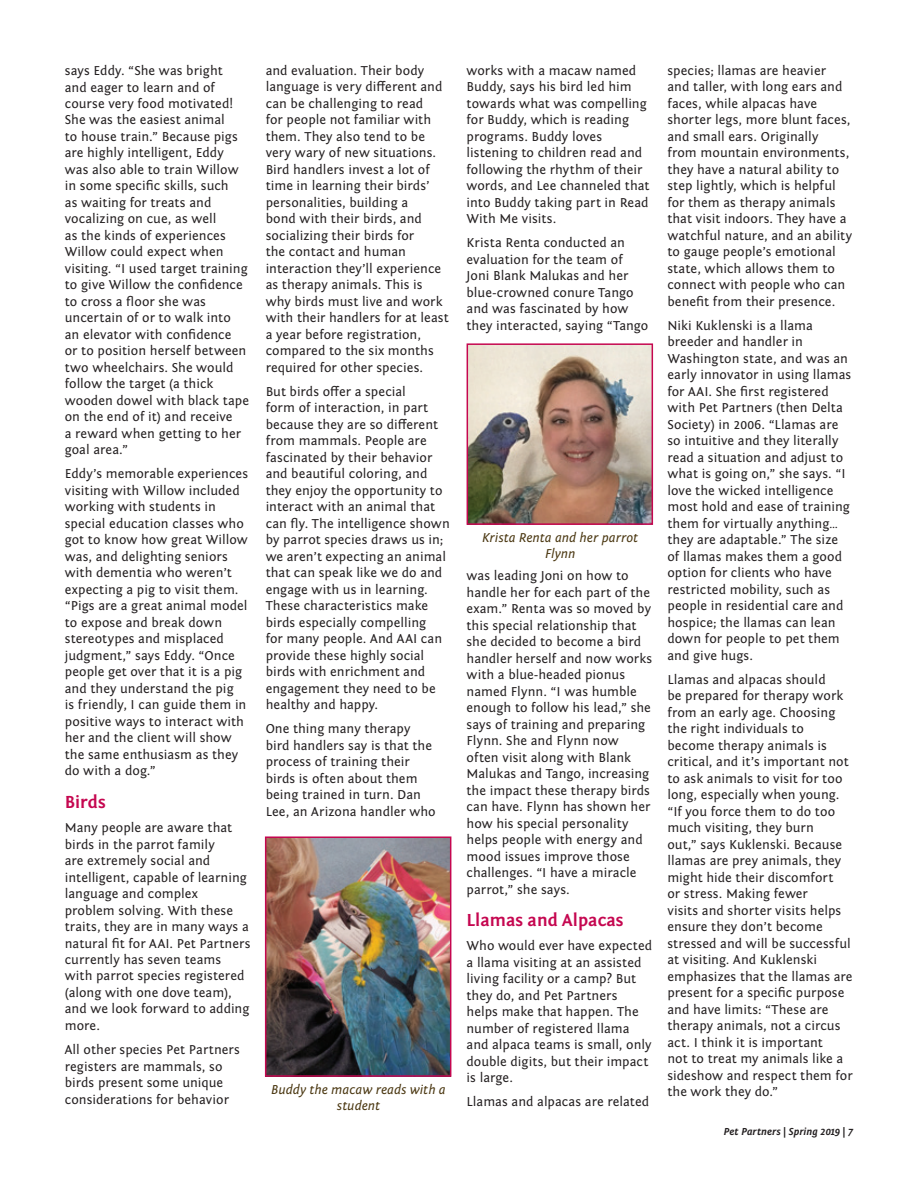
<style>
.page{position:relative;width:918px;height:1188px;background:#fff}
.page>*{position:absolute;margin:0;border:0;box-sizing:border-box;transform-origin:0 0}
.t1{font:700 18px "Fontin Sans";color:#c50750}
.t2{font:13.5px/16.5px "Fontin Sans";color:#231f20}
.t3{font:italic 13.5px/16.5px "Fontin Sans";color:#4b3812;text-align:center}
.t4{font:italic 700 10.5px "Fontin Sans";letter-spacing:.01em;color:#231f20}
</style>
<div class="page">
<img style="left:268px;top:839px;width:180px;height:235px">
<div style="left:265px;top:836px;width:186px;height:241px;border:2px solid #c50750"></div>
<img style="left:470px;top:346px;width:180px;height:176px">
<div style="left:467px;top:343px;width:186px;height:182px;border:2px solid #c50750"></div>
<p class="t2" style="left:65px;top:63px;width:186px">says Eddy. “She was bright<br>and eager to learn and of course very food motivated!<br>She was the easiest animal<br>to house train.” Because pigs are highly intelligent, Eddy was also able to train Willow in some specific skills, such<br>as waiting for treats and vocalizing on cue, as well<br>as the kinds of experiences<br>Willow could expect when visiting. “I used target training to give Willow the confidence to cross a floor she was uncertain of or to walk into<br>an elevator with confidence<br>or to position herself between two wheelchairs. She would follow the target (a thick wooden dowel with black tape on the end of it) and receive<br>a reward when getting to her goal area.”</p>
<p class="t2" style="left:65px;top:466px;width:185px">Eddy’s memorable experiences visiting with Willow included working with students in special education classes who got to know how great Willow was, and delighting seniors with dementia who weren’t expecting a pig to visit them. “Pigs are a great animal model to expose and break down stereotypes and misplaced judgment,” says Eddy. “Once people get over that it is a pig and they understand the pig<br>is friendly, I can guide them in positive ways to interact with her and the client will show the same enthusiasm as they do with a dog.”</p>
<h1 class="t1" style="left:65px;top:792px;width:42px">Birds</h1>
<p class="t2" style="left:65px;top:820px;width:187px">Many people are aware that birds in the parrot family<br>are extremely social and intelligent, capable of learning language and complex problem solving. With these traits, they are in many ways a natural fit for AAI. Pet Partners currently has seven teams with parrot species registered (along with one dove team), and we look forward to adding more.</p>
<p class="t2" style="left:65px;top:1042px;width:177px">All other species Pet Partners registers are mammals, so birds present some unique considerations for behavior</p>
<p class="t2" style="left:667px;top:62px;width:186px">species; llamas are heavier<br>and taller, with long ears and faces, while alpacas have shorter legs, more blunt faces, and small ears. Originally<br>from mountain environments, they have a natural ability to step lightly, which is helpful for them as therapy animals that visit indoors. They have a watchful nature, and an ability to gauge people’s emotional state, which allows them to connect with people who can benefit from their presence.</p>
<p class="t2" style="left:667px;top:317px;width:185px">Niki Kuklenski is a llama breeder and handler in<br>Washington state, and was an early innovator in using llamas for AAI. She first registered with Pet Partners (then Delta<br>Society) in 2006. “Llamas are so intuitive and they literally read a situation and adjust to what is going on,” she says. “I love the wicked intelligence most hold and ease of training them for virtually anything… they are adaptable.” The size of llamas makes them a good option for clients who have restricted mobility, such as people in residential care and hospice; the llamas can lean down for people to pet them and give hugs.</p>
<p class="t2" style="left:667px;top:671px;width:187px">Llamas and alpacas should<br>be prepared for therapy work from an early age. Choosing the right individuals to become therapy animals is critical, and it’s important not to ask animals to visit for too long, especially when young. “If you force them to do too much visiting, they burn<br>out,” says Kuklenski. Because llamas are prey animals, they might hide their discomfort<br>or stress. Making fewer<br>visits and shorter visits helps ensure they don’t become stressed and will be successful at visiting. And Kuklenski emphasizes that the llamas are present for a specific purpose and have limits: “These are therapy animals, not a circus act. I think it is important<br>not to treat my animals like a sideshow and respect them for</p>
<p class="t2" style="left:467px;top:62px;width:184px">works with a macaw named<br>Buddy, says his bird led him towards what was compelling for Buddy, which is reading programs. Buddy loves listening to children read and following the rhythm of their words, and Lee channeled that into Buddy taking part in Read<br>With Me visits.</p>
<p class="t2" style="left:467px;top:235px;width:183px">Krista Renta conducted an evaluation for the team of<br>Joni Blank Malukas and her blue-crowned conure Tango and was fascinated by how they interacted, saying “Tango</p>
<p class="t2" style="left:266px;top:62px;width:185px">and evaluation. Their body language is very different and can be challenging to read<br>for people not familiar with them. They also tend to be very wary of new situations.<br>Bird handlers invest a lot of time in learning their birds’ personalities, building a<br>bond with their birds, and socializing their birds for<br>the contact and human interaction they’ll experience as therapy animals. This is why birds must live and work with their handlers for at least a year before registration, compared to the six months required for other species.</p>
<p class="t2" style="left:266px;top:383px;width:186px">But birds offer a special<br>form of interaction, in part because they are so different from mammals. People are fascinated by their behavior and beautiful coloring, and they enjoy the opportunity to interact with an animal that can fly. The intelligence shown by parrot species draws us in; we aren’t expecting an animal that can speak like we do and engage with us in learning.<br>These characteristics make birds especially compelling<br>for many people. And AAI can provide these highly social birds with enrichment and engagement they need to be healthy and happy.</p>
<p class="t2" style="left:266px;top:721px;width:172px">One thing many therapy bird handlers say is that the process of training their birds is often about them being trained in turn. Dan<br>Lee, an Arizona handler who</p>
<p class="t3" style="left:482px;top:529px;width:158px">Krista Renta and her parrot<br>Flynn</p>
<p class="t2" style="left:467px;top:568px;width:187px">was leading Joni on how to handle her for each part of the exam.” Renta was so moved by this special relationship that she decided to become a bird handler herself and now works with a blue-headed pionus named Flynn. “I was humble enough to follow his lead,” she says of training and preparing<br>Flynn. She and Flynn now often visit along with Blank<br>Malukas and Tango, increasing the impact these therapy birds can have. Flynn has shown her how his special personality helps people with energy and mood issues improve those challenges. “I have a miracle parrot,” she says.</p>
<h1 class="t1" style="left:467px;top:911px;width:159px">Llamas and Alpacas</h1>
<p class="t2" style="left:467px;top:938px;width:187px">Who would ever have expected a llama visiting at an assisted living facility or a camp? But they do, and Pet Partners helps make that happen. The number of registered llama and alpaca teams is small, only double digits, but their impact is large.</p>
<p class="t2" style="left:467px;top:1094px;width:184px">Llamas and alpacas are related</p>
<p class="t3" style="left:271px;top:1081px;width:176px">Buddy the macaw reads with a</p>
<p class="t2" style="left:667px;top:1084px;width:112px">the work they do.”</p>
<p class="t3" style="left:337px;top:1098px;width:45px">student</p>
<p class="t4" style="left:724px;top:1126px;width:131px">Pet Partners | Spring 2019 | 7</p>
</div>
